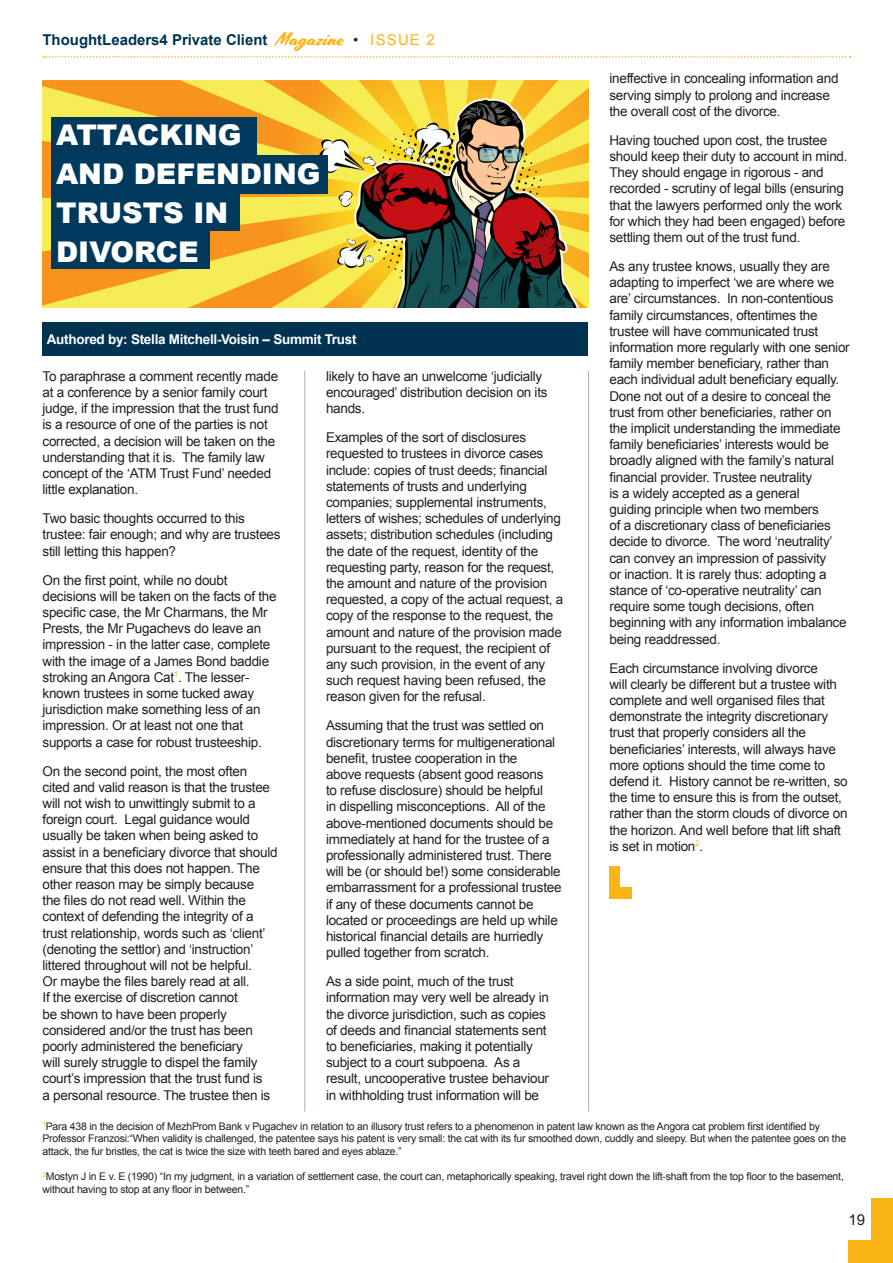
<style>
.page{position:relative;width:893px;height:1263px;background:#fff}
.page>*{position:absolute;margin:0;border:0;box-sizing:border-box;transform-origin:0 0}
.t1{font:900 28.5px/39px "Arial";color:#fff}
.t2{font:700 15px "Arial";color:#003251}
.t3{font:15px "Arial";color:#231f20}
.main_text{font:13.5px/16.2px "Arial";letter-spacing:-.02em;color:#231f20}
.t4{font:700 13.5px "Arial";letter-spacing:-.02em;color:#fff}
.main_text-2{font:10.5px/12.6px "Arial";letter-spacing:-.02em;color:#231f20}
.s1{font-family:"Cortado";font-weight:400;font-size:18.6px;color:#fbb416}
.s2{font-weight:400}
.s3{font-weight:400;color:#fbb416}
</style>
<div class="page">
<svg style="left:43px;top:56px;width:808px;height:2px"></svg>
<div style="left:872px;top:1198px;width:21px;height:65px;background:#fbb416"></div>
<div style="left:848px;top:1241px;width:45px;height:22px;background:#fbb416"></div>
<div style="left:609px;top:866px;width:11px;height:33px;background:#fbb416"></div>
<div style="left:609px;top:887px;width:23px;height:12px;background:#fbb416"></div>
<img style="left:43px;top:81px;width:545px;height:226px">
<hr style="left:304px;top:371px;width:1px;height:740px;background:#a3b1c3">
<div style="left:51px;top:192px;width:188px;height:38px;background:#00395c"></div>
<div style="left:51px;top:230px;width:158px;height:39px;background:#00395c"></div>
<div style="left:51px;top:155px;width:276px;height:39px;background:#00395c"></div>
<hr style="left:588px;top:371px;width:1px;height:740px;background:#a3b1c3">
<div style="left:51px;top:117px;width:205px;height:38px;background:#00395c"></div>
<div style="left:43px;top:322px;width:545px;height:33px;background:#003251"></div>
<p class="t2" style="left:43px;top:29px;width:394px">ThoughtLeaders4 Private Client <span class="s1">Magazine</span> <span class="s2">•</span> <span class="s3">ISSUE 2</span></p>
<p class="t1" style="left:56px;top:114px;width:187px">ATTACKING</p>
<p class="t1" style="left:56px;top:153px;width:266px">AND DEFENDING<br>TRUSTS IN<br>DIVORCE</p>
<p class="t4" style="left:47px;top:330px;width:311px">Authored by: Stella Mitchell-Voisin – Summit Trust</p>
<p class="main_text" style="left:43px;top:368px;width:238px">To paraphrase a comment recently made at a conference by a senior family court judge, if the impression that the trust fund is a resource of one of the parties is not corrected, a decision will be taken on the understanding that it is. The family law concept of the ‘ATM Trust Fund’ needed little explanation.</p>
<p class="main_text" style="left:43px;top:510px;width:240px">Two basic thoughts occurred to this trustee: fair enough; and why are trustees still letting this happen?</p>
<p class="main_text" style="left:43px;top:572px;width:236px">On the first point, while no doubt decisions will be taken on the facts of the specific case, the Mr Charmans, the Mr Prests, the Mr Pugachevs do leave an impression - in the latter case, complete with the image of a James Bond baddie stroking an Angora Cat<sup>1</sup>. The lesser&shy;known trustees in some tucked away jurisdiction make something less of an impression. Or at least not one that supports a case for robust trusteeship.</p>
<p class="main_text" style="left:43px;top:763px;width:237px">On the second point, the most often cited and valid reason is that the trustee will not wish to unwittingly submit to a foreign court. Legal guidance would usually be taken when being asked to assist in a beneficiary divorce that should ensure that this does not happen. The other reason may be simply because<br>the files do not read well. Within the context of defending the integrity of a trust relationship, words such as ‘client’ (denoting the settlor) and ‘instruction’ littered throughout will not be helpful.<br>Or maybe the files barely read at all.<br>If the exercise of discretion cannot<br>be shown to have been properly considered and/or the trust has been poorly administered the beneficiary<br>will surely struggle to dispel the family court’s impression that the trust fund is<br>a personal resource. The trustee then is</p>
<p class="main_text" style="left:326px;top:368px;width:223px">likely to have an unwelcome ‘judicially encouraged’ distribution decision on its hands.</p>
<p class="main_text" style="left:326px;top:429px;width:239px">Examples of the sort of disclosures requested to trustees in divorce cases include: copies of trust deeds; financial statements of trusts and underlying companies; supplemental instruments, letters of wishes; schedules of underlying assets; distribution schedules (including the date of the request, identity of the requesting party, reason for the request, the amount and nature of the provision requested, a copy of the actual request, a copy of the response to the request, the amount and nature of the provision made pursuant to the request, the recipient of any such provision, in the event of any such request having been refused, the reason given for the refusal.</p>
<p class="main_text" style="left:326px;top:718px;width:237px">Assuming that the trust was settled on discretionary terms for multigenerational benefit, trustee cooperation in the<br>above requests (absent good reasons<br>to refuse disclosure) should be helpful<br>in dispelling misconceptions. All of the above-mentioned documents should be immediately at hand for the trustee of a professionally administered trust. There will be (or should be!) some considerable embarrassment for a professional trustee if any of these documents cannot be located or proceedings are held up while historical financial details are hurriedly pulled together from scratch.</p>
<p class="main_text" style="left:326px;top:973px;width:225px">As a side point, much of the trust information may very well be already in the divorce jurisdiction, such as copies of deeds and financial statements sent to beneficiaries, making it potentially subject to a court subpoena. As a result, uncooperative trustee behaviour in withholding trust information will be</p>
<p class="main_text" style="left:609px;top:71px;width:231px">ineffective in concealing information and serving simply to prolong and increase the overall cost of the divorce.</p>
<p class="main_text" style="left:609px;top:132px;width:240px">Having touched upon cost, the trustee should keep their duty to account in mind.<br>They should engage in rigorous - and recorded - scrutiny of legal bills (ensuring that the lawyers performed only the work for which they had been engaged) before settling them out of the trust fund.</p>
<p class="main_text" style="left:609px;top:258px;width:242px">As any trustee knows, usually they are adapting to imperfect ‘we are where we are’ circumstances. In non-contentious family circumstances, oftentimes the trustee will have communicated trust information more regularly with one senior family member beneficiary, rather than each individual adult beneficiary equally.<br>Done not out of a desire to conceal the trust from other beneficiaries, rather on the implicit understanding the immediate family beneficiaries’ interests would be broadly aligned with the family’s natural financial provider. Trustee neutrality<br>is a widely accepted as a general<br>guiding principle when two members<br>of a discretionary class of beneficiaries decide to divorce. The word ‘neutrality’ can convey an impression of passivity<br>or inaction. It is rarely thus: adopting a stance of ‘co-operative neutrality’ can require some tough decisions, often beginning with any information imbalance being readdressed.</p>
<p class="main_text" style="left:609px;top:660px;width:240px">Each circumstance involving divorce<br>will clearly be different but a trustee with complete and well organised files that demonstrate the integrity discretionary trust that properly considers all the beneficiaries’ interests, will always have more options should the time come to defend it. History cannot be re-written, so the time to ensure this is from the outset, rather than the storm clouds of divorce on the horizon. And well before that lift shaft is set in motion<sup>2</sup>.</p>
<p class="main_text-2" style="left:43px;top:1120px;width:805px"><sup>1</sup>Para 438 in the decision of MezhProm Bank v Pugachev in relation to an illusory trust refers to a phenomenon in patent law known as the Angora cat problem first identified by<br>Professor Franzosi:“When validity is challenged, the patentee says his patent is very small: the cat with its fur smoothed down, cuddly and sleepy. But when the patentee goes on the attack, the fur bristles, the cat is twice the size with teeth bared and eyes ablaze.”</p>
<p class="main_text-2" style="left:43px;top:1170px;width:803px"><sup>2</sup>Mostyn J in E v. E (1990) “In my judgment, in a variation of settlement case, the court can, metaphorically speaking, travel right down the lift-shaft from the top floor to the basement, without having to stop at any floor in between.”</p>
<p class="t3" style="left:848px;top:1210px;width:18px">19</p>
</div>
